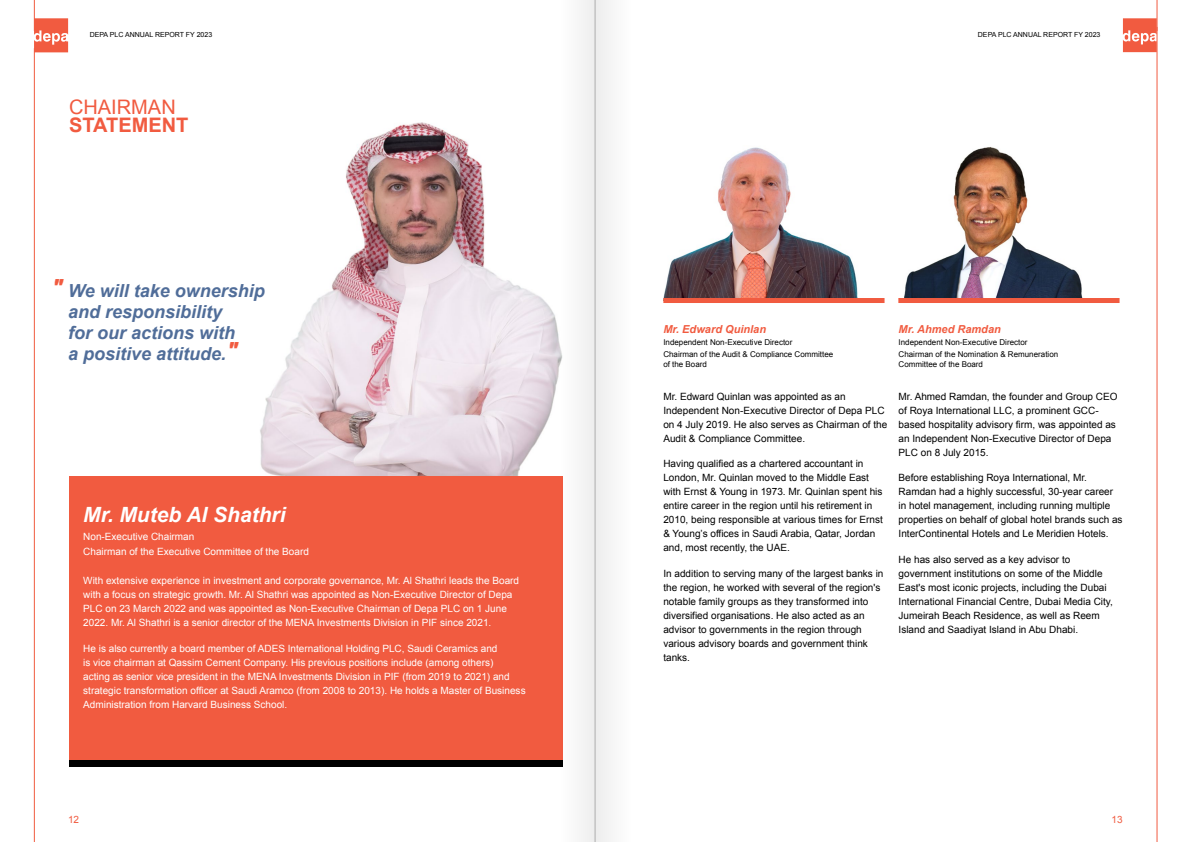
<style>
.page{position:relative;width:1191px;height:842px;background:#fff}
.page>*{position:absolute;margin:0;border:0;box-sizing:border-box;transform-origin:0 0}
.t1{font:italic 700 21px "Arial";color:#fff}
.t2{font:700 20px "Arial";color:#f15b40}
.t3{font:20px "Arial";color:#f15b40}
.t4{font:italic 700 18px/21px "Arial";color:#506d99}
.t5{font:italic 700 11px "Arial";color:#f15b40}
.t6{font:10px/14px "Arial";color:#000}
.t7{font:10px/14px "Arial";color:#fff}
.t8{font:10px "Arial";color:#f15b40}
.t9{font:8px/12px "Arial";color:#000}
.t10{font:7px "Arial";color:#000}
.s1{font-size:25px;color:#f15b40}
</style>
<div class="page">
<hr style="left:34px;top:48px;width:1px;height:794px;background:#f15b40">
<hr style="left:1156px;top:27px;width:1px;height:815px;background:#f15b40">
<hr style="left:34px;top:0;width:1px;height:31px;background:#f15b40">
<hr style="left:1156px;top:0;width:1px;height:31px;background:#f15b40">
<svg style="left:34px;top:18px;width:34px;height:34px"></svg>
<svg style="left:1123px;top:18px;width:33px;height:34px"></svg>
<img style="left:663px;top:147px;width:195px;height:151px">
<img style="left:904px;top:147px;width:179px;height:151px">
<div style="left:69px;top:502px;width:493px;height:265px;background:#000"></div>
<img style="left:260px;top:122px;width:298px;height:354px">
<div style="left:69px;top:476px;width:493px;height:284px;background:#f15b40"></div>
<div style="left:663px;top:298px;width:221px;height:5px;background:#f15b40"></div>
<div style="left:898px;top:298px;width:221px;height:5px;background:#f15b40"></div>
<svg style="left:558px;top:0;width:37px;height:842px;fill:#f6f6f6"></svg>
<div style="left:595px;top:0;width:37px;height:842px;background:#f4f4f4"></div>
<hr style="left:595px;top:0;width:1px;height:842px;background:#000">
<p class="t10" style="left:90px;top:30px;width:124px">DEPA PLC ANNUAL REPORT FY 2023</p>
<p class="t10" style="left:978px;top:30px;width:124px">DEPA PLC ANNUAL REPORT FY 2023</p>
<h2 class="t3" style="left:69px;top:94px;width:108px">CHAIRMAN</h2>
<h2 class="t2" style="left:69px;top:112px;width:121px">STATEMENT</h2>
<h3 class="t4" style="left:68px;top:280px;width:198px;text-indent:-17px"><span class="s1">"</span> We will take ownership and responsibility<br>for our actions with<br>a positive attitude.<span class="s1">"</span></h3>
<h1 class="t1" style="left:83px;top:501px;width:204px">Mr. Muteb Al Shathri</h1>
<p class="t7" style="left:83px;top:529px;width:227px;line-height:15px">Non-Executive Chairman<br>Chairman of the Executive Committee of the Board</p>
<p class="t7" style="left:83px;top:574px;width:437px">With extensive experience in investment and corporate governance, Mr. Al Shathri leads the Board with a focus on strategic growth. Mr. Al Shathri was appointed as Non-Executive Director of Depa PLC on 23 March 2022 and was appointed as Non-Executive Chairman of Depa PLC on 1 June 2022. Mr. Al Shathri is a senior director of the MENA Investments Division in PIF since 2021.</p>
<p class="t7" style="left:83px;top:641px;width:444px">He is also currently a board member of ADES International Holding PLC, Saudi Ceramics and<br>is vice chairman at Qassim Cement Company. His previous positions include (among others)<br>acting as senior vice president in the MENA Investments Division in PIF (from 2019 to 2021) and strategic transformation officer at Saudi Aramco (from 2008 to 2013). He holds a Master of Business Administration from Harvard Business School.</p>
<p class="t5" style="left:663px;top:322px;width:104px">Mr. Edward Quinlan</p>
<p class="t9" style="left:663px;top:337px;width:171px">Independent Non-Executive Director<br>Chairman of the Audit &amp; Compliance Committee</p>
<p class="t9" style="left:663px;top:359px;width:45px">of the Board</p>
<p class="t6" style="left:663px;top:389px;width:225px">Mr. Edward Quinlan was appointed as an Independent Non-Executive Director of Depa PLC on 4 July 2019. He also serves as Chairman of the Audit &amp; Compliance Committee.</p>
<p class="t6" style="left:663px;top:457px;width:221px">Having qualified as a chartered accountant in London, Mr. Quinlan moved to the Middle East with Ernst &amp; Young in 1973. Mr. Quinlan spent his entire career in the region until his retirement in 2010, being responsible at various times for Ernst &amp; Young’s offices in Saudi Arabia, Qatar, Jordan and, most recently, the UAE.</p>
<p class="t6" style="left:663px;top:566px;width:222px">In addition to serving many of the largest banks in the region, he worked with several of the region's notable family groups as they transformed into diversified organisations. He also acted as an advisor to governments in the region through various advisory boards and government think tanks.</p>
<p class="t5" style="left:898px;top:322px;width:104px">Mr. Ahmed Ramdan</p>
<p class="t9" style="left:898px;top:337px;width:161px">Independent Non-Executive Director<br>Chairman of the Nomination &amp; Remuneration</p>
<p class="t9" style="left:898px;top:359px;width:86px">Committee of the Board</p>
<p class="t6" style="left:898px;top:389px;width:220px">Mr. Ahmed Ramdan, the founder and Group CEO of Roya International LLC, a prominent GCC&shy;based hospitality advisory firm, was appointed as an Independent Non-Executive Director of Depa PLC on 8 July 2015.</p>
<p class="t6" style="left:898px;top:471px;width:226px">Before establishing Roya International, Mr.<br>Ramdan had a highly successful, 30-year career in hotel management, including running multiple properties on behalf of global hotel brands such as InterContinental Hotels and Le Meridien Hotels.</p>
<p class="t6" style="left:898px;top:552px;width:216px">He has also served as a key advisor to government institutions on some of the Middle East's most iconic projects, including the Dubai International Financial Centre, Dubai Media City, Jumeirah Beach Residence, as well as Reem Island and Saadiyat Island in Abu Dhabi.</p>
<p class="t8" style="left:68px;top:813px;width:13px">12</p>
<p class="t8" style="left:1111px;top:813px;width:13px">13</p>
</div>
